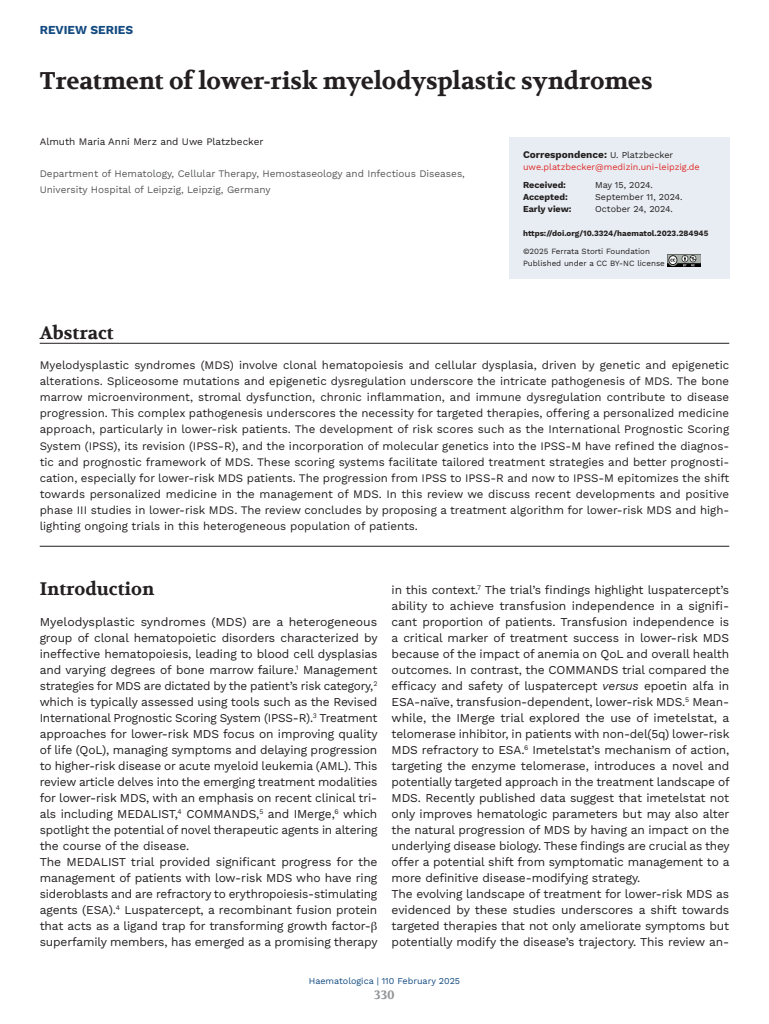
<style>
.page{position:relative;width:769px;height:1024px;background:#fff}
.page>*{position:absolute;margin:0;border:0;box-sizing:border-box;transform-origin:0 0}
.TITOLO_Articolo{font:700 24px "Volkhov";letter-spacing:-.01em;color:#231f20}
.TITOLO_c18{font:700 18px "Volkhov";color:#231f20}
.TITOLO_con_filetto_sotto{font:700 18px "Volkhov";color:#231f20}
.TESTO{font:12px/16px "Work Sans";letter-spacing:-.01em;color:#231f20;text-align:justify}
.t1{font:700 12px "Work Sans";color:#134a80}
.t2{font:700 12px "Volkhov";color:#939598}
.ABSTRACT_Testo{font:11.5px/16px "Work Sans";color:#231f20;text-align:justify}
.AFFILIAZIONI{font:10px/16px "Work Sans";color:#57585a}
.AUTORI{font:10px "Work Sans";color:#231f20}
.t3{font:700 10px "Work Sans";color:#231f20}
.t4{font:9px "Work Sans";color:#231f20}
.t5{font:9px "Work Sans";color:#e02b2b}
.t6{font:9px "Work Sans";color:#134a80}
.t7{font:700 9px "Work Sans";color:#231f20}
.t8{font:8px "Work Sans";color:#231f20}
.SCHEDA_Sito{font:700 8px "Work Sans";color:#231f20}
.s1{font-weight:400;font-size:9px}
.s2{font-style:italic}
</style>
<div class="page">
<div style="left:508px;top:137px;width:221px;height:141px;background:#e7edf2"></div>
<img style="left:667px;top:255px;width:32px;height:11px">
<hr style="left:40px;top:343px;width:689px;height:1px;background:#231f20">
<hr style="left:40px;top:546px;width:689px;height:1px;background:#231f20">
<p class="t1" style="left:40px;top:23px;width:95px">REVIEW SERIES</p>
<p class="TITOLO_Articolo" style="left:40px;top:66px;width:614px">Treatment of lower-risk myelodysplastic syndromes</p>
<p class="AUTORI" style="left:40px;top:134px;width:225px">Almuth Maria Anni Merz and Uwe Platzbecker</p>
<p class="AFFILIAZIONI" style="left:40px;top:165px;width:426px">Department of Hematology, Cellular Therapy, Hemostaseology and Infectious Diseases,<br>University Hospital of Leipzig, Leipzig, Germany</p>
<p class="t3" style="left:523px;top:149px;width:151px">Correspondence: <span class="s1">U. Platzbecker</span></p>
<p class="t5" style="left:523px;top:160px;width:178px">uwe.platzbecker@medizin.uni-leipzig.de</p>
<p class="t7" style="left:523px;top:180px;width:44px">Received:</p>
<p class="t4" style="left:595px;top:178px;width:59px">May 15, 2024.</p>
<p class="t7" style="left:523px;top:192px;width:46px">Accepted:</p>
<p class="t4" style="left:595px;top:190px;width:89px">September 11, 2024.</p>
<p class="t7" style="left:523px;top:204px;width:50px">Early view:</p>
<p class="t4" style="left:595px;top:202px;width:79px">October 24, 2024.</p>
<p class="SCHEDA_Sito" style="left:523px;top:229px;width:187px">https://doi.org/10.3324/haematol.2023.284945</p>
<p class="t8" style="left:523px;top:245px;width:128px">©2025 Ferrata Storti Foundation</p>
<p class="t8" style="left:523px;top:257px;width:143px">Published under a CC BY-NC license</p>
<p class="TITOLO_con_filetto_sotto" style="left:40px;top:322px;width:75px">Abstract</p>
<p class="ABSTRACT_Testo" style="left:40px;top:357px;width:690px">Myelodysplastic syndromes (MDS) involve clonal hematopoiesis and cellular dysplasia, driven by genetic and epigenetic alterations. Spliceosome mutations and epigenetic dysregulation underscore the intricate pathogenesis of MDS. The bone marrow microenvironment, stromal dysfunction, chronic inflammation, and immune dysregulation contribute to disease progression. This complex pathogenesis underscores the necessity for targeted therapies, offering a personalized medicine approach, particularly in lower-risk patients. The development of risk scores such as the International Prognostic Scoring System (IPSS), its revision (IPSS-R), and the incorporation of molecular genetics into the IPSS-M have refined the diagnos&shy;tic and prognostic framework of MDS. These scoring systems facilitate tailored treatment strategies and better prognosti&shy;cation, especially for lower-risk MDS patients. The progression from IPSS to IPSS-R and now to IPSS-M epitomizes the shift towards personalized medicine in the management of MDS. In this review we discuss recent developments and positive phase III studies in lower-risk MDS. The review concludes by proposing a treatment algorithm for lower-risk MDS and high&shy;lighting ongoing trials in this heterogeneous population of patients.</p>
<p class="TITOLO_c18" style="left:40px;top:578px;width:116px">Introduction</p>
<p class="TESTO" style="left:40px;top:613px;width:339px">Myelodysplastic syndromes (MDS) are a heterogeneous group of clonal hematopoietic disorders characterized by ineffective hematopoiesis, leading to blood cell dysplasias and varying degrees of bone marrow failure.<sup>1</sup> Management strategies for MDS are dictated by the patient’s risk category,<sup>2 </sup>which is typically assessed using tools such as the Revised International Prognostic Scoring System (IPSS-R).<sup>3</sup> Treatment approaches for lower-risk MDS focus on improving quality of life (QoL), managing symptoms and delaying progression to higher-risk disease or acute myeloid leukemia (AML). This review article delves into the emerging treatment modalities for lower-risk MDS, with an emphasis on recent clinical tri&shy;als including MEDALIST,<sup>4</sup> COMMANDS,<sup>5</sup> and IMerge,<sup>6</sup> which spotlight the potential of novel therapeutic agents in altering the course of the disease.</p>
<p class="TESTO" style="left:40px;top:853px;width:339px;text-align:left">The MEDALIST trial provided significant progress for the management of patients with low-risk MDS who have ring sideroblasts and are refractory to erythropoiesis-stimulating agents (ESA).<sup>4</sup> Luspatercept, a recombinant fusion protein that acts as a ligand trap for transforming growth factor&shy;superfamily members, has emerged as a promising therapy</p>
<p class="TESTO" style="left:391px;top:581px;width:339px">in this context.<sup>7</sup> The trial’s findings highlight luspatercept’s ability to achieve transfusion independence in a signifi&shy;cant proportion of patients. Transfusion independence is a critical marker of treatment success in lower-risk MDS because of the impact of anemia on QoL and overall health outcomes. In contrast, the COMMANDS trial compared the efficacy and safety of luspatercept <span class="s2">versus</span> epoetin alfa in ESA-naïve, transfusion-dependent, lower-risk MDS.<sup>5</sup> Mean&shy;while, the IMerge trial explored the use of imetelstat, a telomerase inhibitor, in patients with non-del(5q) lower-risk MDS refractory to ESA.<sup>6</sup> Imetelstat’s mechanism of action, targeting the enzyme telomerase, introduces a novel and potentially targeted approach in the treatment landscape of MDS. Recently published data suggest that imetelstat not only improves hematologic parameters but may also alter the natural progression of MDS by having an impact on the underlying disease biology. These findings are crucial as they offer a potential shift from symptomatic management to a more definitive disease-modifying strategy.</p>
<p class="TESTO" style="left:391px;top:885px;width:339px">The evolving landscape of treatment for lower-risk MDS as evidenced by these studies underscores a shift towards targeted therapies that not only ameliorate symptoms but potentially modify the disease’s trajectory. This review an-</p>
<p class="t6" style="left:308px;top:974px;width:153px">Haematologica | 110 February 2025</p>
<p class="t2" style="left:374px;top:987px;width:22px">330</p>
</div>
